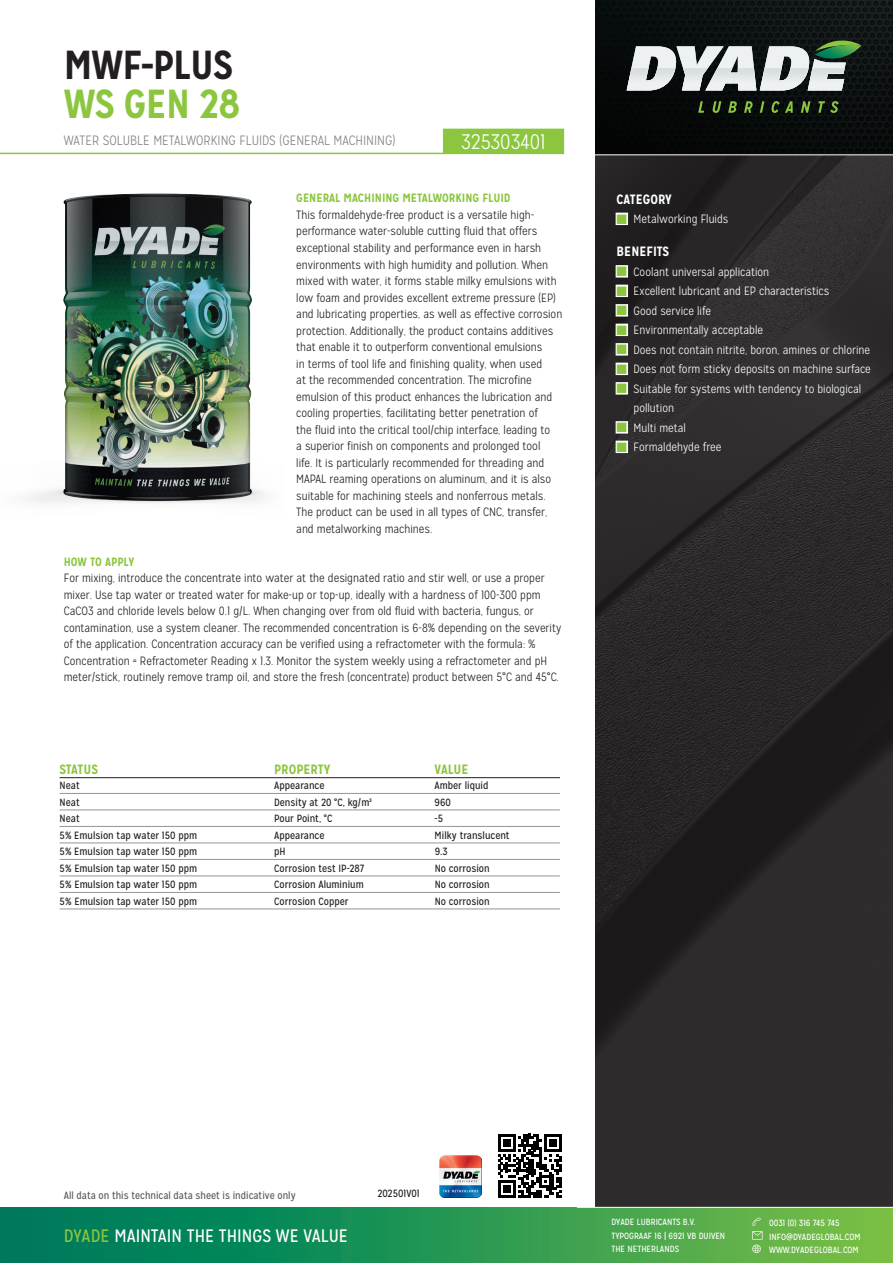
<style>
.page{position:relative;width:893px;height:1263px;background:#fff}
.page>*{position:absolute;margin:0;border:0;box-sizing:border-box;transform-origin:0 0}
.t1{font:700 40.5px "Mission Gothic";letter-spacing:-.02em;color:#231f20}
.t2{font:700 40.5px "Mission Gothic";letter-spacing:-.02em;color:#8bc63e}
.t3{font:300 21px "Mission Gothic";color:#fff}
.t4{font:18px "Mission Gothic";color:#fff}
.t5{font:300 13.5px "Mission Gothic";color:#808285}
.t6{font:700 13.5px "Mission Gothic";color:#8bc63e}
.t7{font:700 13.5px "Mission Gothic";color:#fff}
.t8{font:300 12px/16.5px "Mission Gothic";color:#231f20}
.t9{font:300 12px "Mission Gothic";color:#fff}
.t10{font:700 12px "Mission Gothic";color:#8bc63e}
.t11{font:10.5px "Mission Gothic";color:#231f20}
.t12{font:10.5px "Mission Gothic";color:#5a5a5d}
.t13{font:9px/13.5px "Mission Gothic";color:#fff}
.s1{font-family:"European Pi Three";font-weight:400;font-size:10.5px}
.s2{color:#8bc63e}
</style>
<div class="page">
<svg style="left:595px;top:155px;width:298px;height:1052px;fill:#2e2b2c"></svg>
<img style="left:595px;top:0;width:298px;height:154px">
<svg style="left:627px;top:40px;width:234px;height:50px"></svg>
<svg style="left:698px;top:101px;width:6px;height:12px"></svg>
<svg style="left:713px;top:101px;width:8px;height:12px"></svg>
<svg style="left:728px;top:101px;width:9px;height:12px"></svg>
<svg style="left:744px;top:101px;width:9px;height:12px"></svg>
<svg style="left:760px;top:101px;width:4px;height:12px"></svg>
<svg style="left:772px;top:101px;width:21px;height:12px"></svg>
<svg style="left:801px;top:101px;width:9px;height:12px"></svg>
<svg style="left:818px;top:101px;width:21px;height:12px"></svg>
<div style="left:0;top:1208px;width:893px;height:55px;background:linear-gradient(to right,#00745e,#73bd46)"></div>
<svg style="left:752px;top:1217px;width:10px;height:36px"></svg>
<img style="left:440px;top:1155px;width:42px;height:42px">
<svg style="left:498px;top:1134px;width:64px;height:64px"></svg>
<div style="left:446px;top:129px;width:118px;height:25px;background:#8bc63e"></div>
<img style="left:0;top:128px;width:446px;height:376px">
<hr style="left:60px;top:777px;width:500px;height:1px;background:#231f20">
<hr style="left:60px;top:793px;width:500px;height:1px;background:#939598">
<hr style="left:60px;top:810px;width:500px;height:1px;background:#939598">
<hr style="left:60px;top:826px;width:500px;height:1px;background:#939598">
<hr style="left:60px;top:843px;width:500px;height:1px;background:#939598">
<hr style="left:60px;top:859px;width:500px;height:1px;background:#939598">
<hr style="left:60px;top:876px;width:500px;height:1px;background:#939598">
<hr style="left:60px;top:892px;width:500px;height:1px;background:#939598">
<hr style="left:60px;top:909px;width:500px;height:1px;background:#939598">
<h1 class="t1" style="left:64px;top:40px;width:171px">MWF-PLUS</h1>
<h1 class="t2" style="left:64px;top:79px;width:178px">WS GEN 28</h1>
<p class="t5" style="left:64px;top:132px;width:333px">WATER SOLUBLE METALWORKING FLUIDS (GENERAL MACHINING)</p>
<h2 class="t3" style="left:461px;top:130px;width:86px">325303401</h2>
<p class="t10" style="left:296px;top:191px;width:216px">GENERAL MACHINING METALWORKING FLUID</p>
<p class="t8" style="left:296px;top:207px;width:268px">This formaldehyde-free product is a versatile high&shy;performance water-soluble cutting fluid that offers exceptional stability and performance even in harsh environments with high humidity and pollution. When mixed with water, it forms stable milky emulsions with low foam and provides excellent extreme pressure (EP) and lubricating properties, as well as effective corrosion protection. Additionally, the product contains additives that enable it to outperform conventional emulsions<br>in terms of tool life and finishing quality, when used<br>at the recommended concentration. The microfine emulsion of this product enhances the lubrication and cooling properties, facilitating better penetration of<br>the fluid into the critical tool/chip interface, leading to<br>a superior finish on components and prolonged tool<br>life. It is particularly recommended for threading and MAPAL reaming operations on aluminum, and it is also suitable for machining steels and nonferrous metals.<br>The product can be used in all types of CNC, transfer, and metalworking machines.</p>
<p class="t10" style="left:64px;top:554px;width:72px">HOW TO APPLY</p>
<p class="t8" style="left:64px;top:570px;width:499px">For mixing, introduce the concentrate into water at the designated ratio and stir well, or use a proper mixer. Use tap water or treated water for make-up or top-up, ideally with a hardness of 100-300 ppm CaCO3 and chloride levels below 0.1 g/L. When changing over from old fluid with bacteria, fungus, or contamination, use a system cleaner. The recommended concentration is 6-8% depending on the severity of the application. Concentration accuracy can be verified using a refractometer with the formula: % Concentration = Refractometer Reading x 1.3. Monitor the system weekly using a refractometer and pH meter/stick, routinely remove tramp oil, and store the fresh (concentrate) product between 5°C and 45°C.</p>
<p class="t6" style="left:60px;top:761px;width:40px">STATUS</p>
<p class="t6" style="left:274px;top:761px;width:58px">PROPERTY</p>
<p class="t6" style="left:435px;top:761px;width:36px">VALUE</p>
<p class="t11" style="left:60px;top:779px;width:22px">Neat</p>
<p class="t11" style="left:274px;top:779px;width:52px">Appearance</p>
<p class="t11" style="left:435px;top:779px;width:55px">Amber liquid</p>
<p class="t11" style="left:60px;top:796px;width:22px">Neat</p>
<p class="t11" style="left:274px;top:796px;width:99px">Density at 20 °C, kg/m³</p>
<p class="t11" style="left:435px;top:796px;width:18px">960</p>
<p class="t11" style="left:60px;top:812px;width:22px">Neat</p>
<p class="t11" style="left:274px;top:812px;width:60px">Pour Point, °C</p>
<p class="t11" style="left:435px;top:812px;width:10px">-5</p>
<p class="t11" style="left:60px;top:829px;width:139px">5% Emulsion tap water 150 ppm</p>
<p class="t11" style="left:274px;top:829px;width:52px">Appearance</p>
<p class="t11" style="left:435px;top:829px;width:77px">Milky translucent</p>
<p class="t11" style="left:60px;top:845px;width:139px">5% Emulsion tap water 150 ppm</p>
<p class="t11" style="left:274px;top:845px;width:13px">pH</p>
<p class="t11" style="left:435px;top:845px;width:14px">9.3</p>
<p class="t11" style="left:60px;top:862px;width:139px">5% Emulsion tap water 150 ppm</p>
<p class="t11" style="left:274px;top:862px;width:91px">Corrosion test IP-287</p>
<p class="t11" style="left:435px;top:862px;width:57px">No corrosion</p>
<p class="t11" style="left:60px;top:878px;width:139px">5% Emulsion tap water 150 ppm</p>
<p class="t11" style="left:274px;top:878px;width:91px">Corrosion Aluminium</p>
<p class="t11" style="left:435px;top:878px;width:57px">No corrosion</p>
<p class="t11" style="left:60px;top:895px;width:139px">5% Emulsion tap water 150 ppm</p>
<p class="t11" style="left:274px;top:895px;width:76px">Corrosion Copper</p>
<p class="t11" style="left:435px;top:895px;width:57px">No corrosion</p>
<p class="t7" style="left:617px;top:190px;width:57px">CATEGORY</p>
<p class="t9" style="left:617px;top:212px;width:113px"><span class="s1">N</span> Metalworking Fluids</p>
<p class="t7" style="left:617px;top:243px;width:54px">BENEFITS</p>
<p class="t9" style="left:617px;top:264px;width:154px"><span class="s1">N</span> Coolant universal application</p>
<p class="t9" style="left:617px;top:284px;width:214px"><span class="s1">N</span> Excellent lubricant and EP characteristics</p>
<p class="t9" style="left:617px;top:303px;width:96px"><span class="s1">N</span> Good service life</p>
<p class="t9" style="left:617px;top:323px;width:148px"><span class="s1">N</span> Environmentally acceptable</p>
<p class="t9" style="left:617px;top:342px;width:255px"><span class="s1">N</span> Does not contain nitrite, boron, amines or chlorine</p>
<p class="t9" style="left:617px;top:362px;width:256px"><span class="s1">N</span> Does not form sticky deposits on machine surface</p>
<p class="t9" style="left:617px;top:381px;width:246px"><span class="s1">N</span> Suitable for systems with tendency to biological</p>
<p class="t9" style="left:634px;top:401px;width:42px">pollution</p>
<p class="t9" style="left:617px;top:420px;width:71px"><span class="s1">N</span> Multi metal</p>
<p class="t9" style="left:617px;top:440px;width:106px"><span class="s1">N</span> Formaldehyde free</p>
<p class="t12" style="left:64px;top:1189px;width:233px">All data on this technical data sheet is indicative only</p>
<p class="t11" style="left:377px;top:1187px;width:44px">202501V01</p>
<h3 class="t4" style="left:64px;top:1225px;width:286px"><span class="s2">DYADE</span> MAINTAIN THE THINGS WE VALUE</h3>
<p class="t13" style="left:611px;top:1215px;width:115px">DYADE LUBRICANTS B.V.<br>TYPOGRAAF 16 | 6921 VB DUIVEN<br>THE NETHERLANDS</p>
<p class="t13" style="left:769px;top:1216px;width:93px">0031 (0) 316 745 745<br>INFO@DYADEGLOBAL.COM<br>WWW.DYADEGLOBAL.COM</p>
</div>
